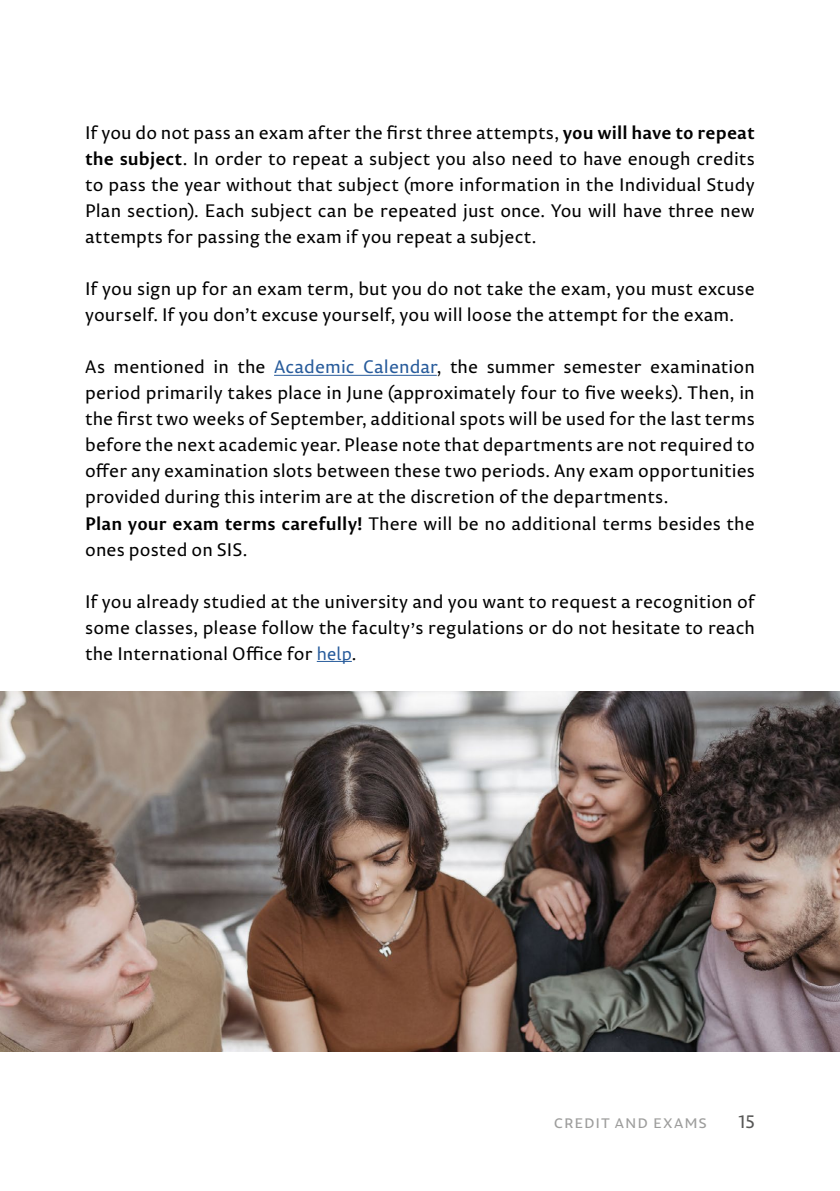
<style>
.page{position:relative;width:840px;height:1191px;background:#fff}
.page>*{position:absolute;margin:0;border:0;box-sizing:border-box;transform-origin:0 0}
.t1{font:18px/26px "Permian Sans Typeface";letter-spacing:.005em;color:#000;text-align:justify}
.t2{font:18px "Permian Sans Typeface";color:#575756}
.t3{font:16px "Permian Sans Typeface";letter-spacing:.055em;color:#9d9d9c}
.s1{font-weight:700}
.s2{color:#275b9b}
.s3{font-family:"Comenia Sans";color:#275b9b}
</style>
<div class="page">
<hr style="left:274px;top:375px;width:162px;height:1px;background:#275b9b">
<hr style="left:316px;top:661px;width:35px;height:1px;background:#275b9b">
<img style="left:0;top:691px;width:839px;height:360px">
<p class="t1" style="left:85px;top:120px;width:671px">If you do not pass an exam after the first three attempts, <span class="s1">you will have to repeat the subject</span>. In order to repeat a subject you also need to have enough credits to pass the year without that subject (more information in the Individual Study Plan section). Each subject can be repeated just once. You will have three new attempts for passing the exam if you repeat a subject.</p>
<p class="t1" style="left:85px;top:276px;width:670px">If you sign up for an exam term, but you do not take the exam, you must excuse yourself. If you don’t excuse yourself, you will loose the attempt for the exam.</p>
<p class="t1" style="left:85px;top:354px;width:671px;text-align:left">As mentioned in the <span class="s2">Academic Calendar</span>, the summer semester examination period primarily takes place in June (approximately four to five weeks). Then, in the first two weeks of September, additional spots will be used for the last terms before the next academic year. Please note that departments are not required to offer any examination slots between these two periods. Any exam opportunities provided during this interim are at the discretion of the departments.<br><span class="s1">Plan your exam terms carefully!</span> There will be no additional terms besides the ones posted on SIS.</p>
<p class="t1" style="left:85px;top:587px;width:671px">If you already studied at the university and you want to request a recognition of some classes, please follow the faculty’s regulations or do not hesitate to reach the International Office for <span class="s3">help</span>.</p>
<p class="t3" style="left:553px;top:1109px;width:154px">credit and exams</p>
<p class="t2" style="left:738px;top:1107px;width:18px">15</p>
</div>
